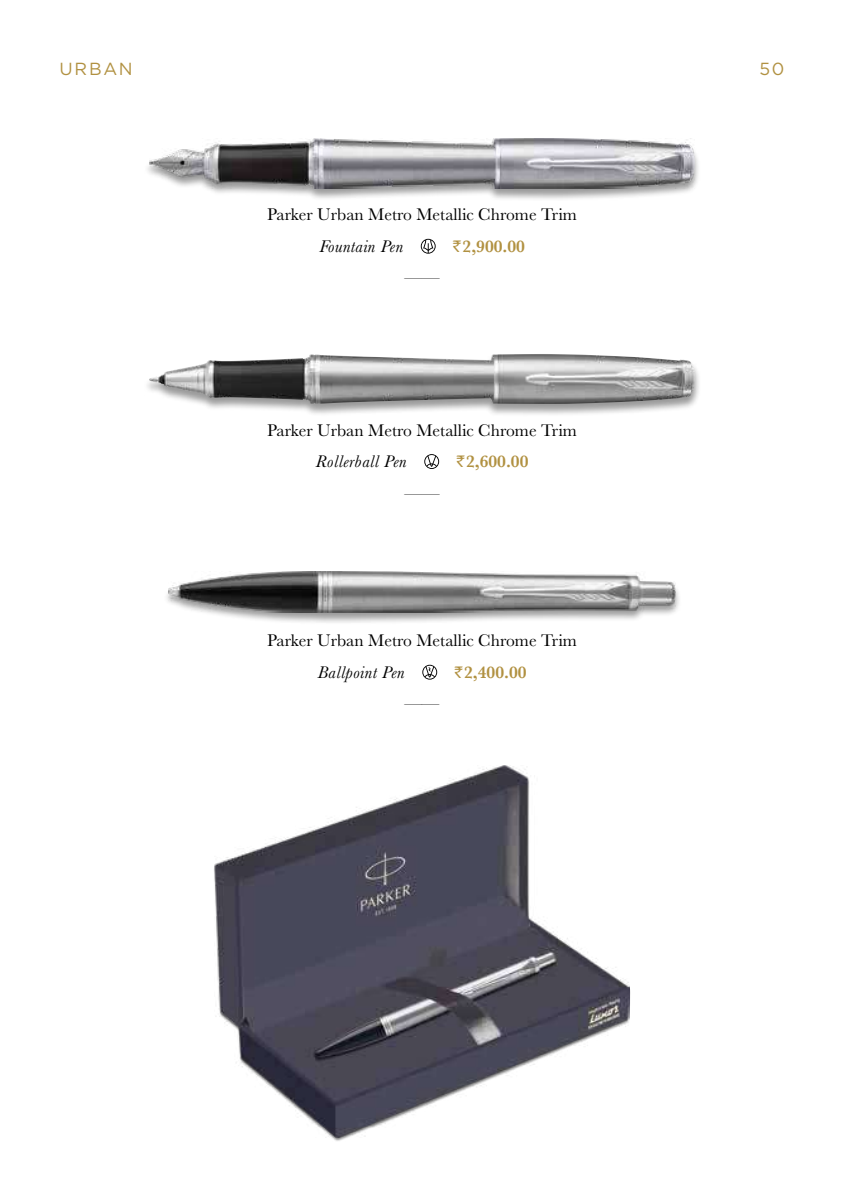
<style>
.page{position:relative;width:844px;height:1197px;background:#fff}
.page>*{position:absolute;margin:0;border:0;box-sizing:border-box;transform-origin:0 0}
.t1{font:17.5px "Baskerville MT Std";color:#000}
.t2{font:italic 17.5px "Baskerville MT Std";letter-spacing:.025em;color:#000}
.t3{font:600 17.5px "Baskerville";color:#b19141}
.t4{font:17.5px "Gotham";letter-spacing:.1em;color:#b19141}
.s1{font-family:"Rupee Foradian";font-weight:400;font-size:15.75px}
</style>
<div class="page">
<img style="left:215px;top:765px;width:414px;height:372px">
<div style="left:163px;top:572px;width:518px;height:53px;background:#000;opacity:.4"></div>
<img style="left:169px;top:572px;width:506px;height:40px">
<div style="left:143px;top:354px;width:558px;height:63px;background:#000;opacity:.4"></div>
<img style="left:149px;top:354px;width:546px;height:50px">
<div style="left:143px;top:139px;width:558px;height:62px;background:#000;opacity:.4"></div>
<img style="left:149px;top:139px;width:546px;height:50px">
<svg style="left:422px;top:665px;width:15px;height:15px"></svg>
<svg style="left:424px;top:454px;width:15px;height:15px"></svg>
<svg style="left:421px;top:239px;width:14px;height:15px"></svg>
<p class="t4" style="left:60px;top:58px;width:75px">URBAN</p>
<p class="t4" style="left:759px;top:58px;width:26px">50</p>
<p class="t1" style="left:267px;top:205px;width:311px">Parker Urban Metro Metallic Chrome Trim</p>
<p class="t2" style="left:319px;top:236px;width:85px">Fountain Pen</p>
<p class="t3" style="left:453px;top:234px;width:73px"><span class="s1">`</span>2,900.00</p>
<p class="t1" style="left:404px;top:268px;width:36px">——</p>
<p class="t1" style="left:267px;top:420px;width:311px">Parker Urban Metro Metallic Chrome Trim</p>
<p class="t2" style="left:315px;top:451px;width:92px">Rollerball Pen</p>
<p class="t3" style="left:456px;top:449px;width:73px"><span class="s1">`</span>2,600.00</p>
<p class="t1" style="left:404px;top:483px;width:36px">——</p>
<p class="t1" style="left:267px;top:631px;width:311px">Parker Urban Metro Metallic Chrome Trim</p>
<p class="t2" style="left:317px;top:662px;width:88px">Ballpoint Pen</p>
<p class="t3" style="left:455px;top:660px;width:73px"><span class="s1">`</span>2,400.00</p>
<p class="t1" style="left:404px;top:694px;width:36px">——</p>
</div>
